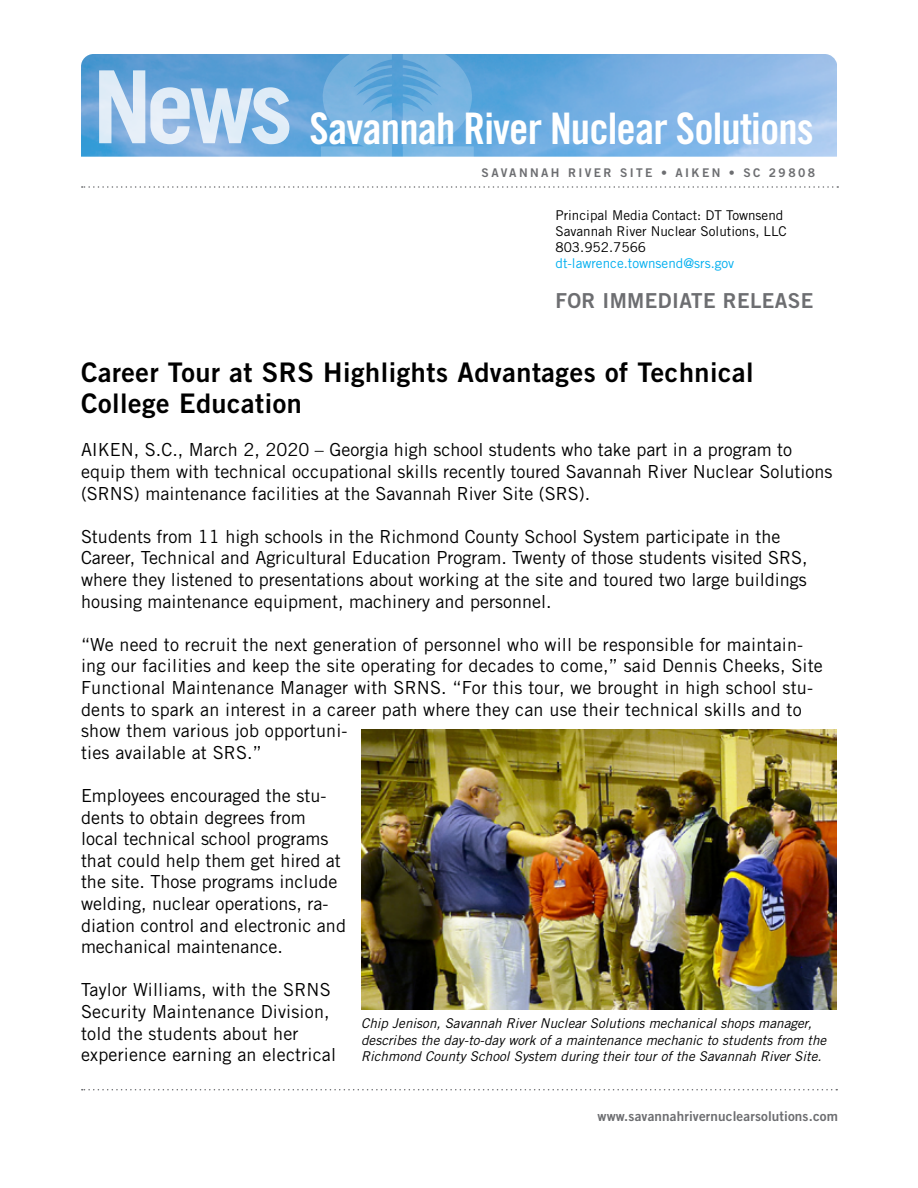
<style>
.page{position:relative;width:918px;height:1188px;background:#fff}
.page>*{position:absolute;margin:0;border:0;box-sizing:border-box;transform-origin:0 0}
.t1{font:43.5px "Trade Gothic LT Std Bd Cn 20";letter-spacing:-.02em;color:#fff}
.t2{font:27px/31.5px "Trade Gothic LT Std Bd 2";letter-spacing:.02em;color:#000}
.t3{font:20.7px "Trade Gothic LT Std Bd 2";letter-spacing:.02em;color:#6d6e71}
.t4{font:18px/21.6px "Trade Gothic LT Std";color:#000}
.t5{font:italic 13.5px/16.2px "Trade Gothic LT Std";color:#000}
.t6{font:13.5px/16.2px "Trade Gothic LT Std";color:#000}
.t7{font:13.5px "Trade Gothic LT Std Bd 2";letter-spacing:.01em;color:#6d6e71}
.t8{font:13.5px "Trade Gothic LT Std";color:#00aeef}
.t9{font:12px "Trade Gothic LT Std Bd 2";letter-spacing:.2em;color:#6d6e71}
</style>
<div class="page">
<img style="left:81px;top:54px;width:756px;height:103px">
<svg style="left:321px;top:54px;width:71px;height:103px;background:#6eaedd"></svg>
<svg style="left:403px;top:54px;width:71px;height:103px;background:#71b0df"></svg>
<svg style="left:99px;top:70px;width:190px;height:74px;background:#a7c9e8"></svg>
<svg style="left:82px;top:1089px;width:755px;height:1px"></svg>
<svg style="left:82px;top:186px;width:756px;height:2px"></svg>
<img style="left:361px;top:729px;width:476px;height:281px">
<h1 class="t1" style="left:310px;top:102px;width:506px">Savannah River Nuclear Solutions</h1>
<p class="t9" style="left:482px;top:165px;width:335px">SAVANNAH RIVER SITE • AIKEN • SC 29808</p>
<p class="t6" style="left:555px;top:207px;width:233px">Principal Media Contact: DT Townsend<br>Savannah River Nuclear Solutions, LLC<br>803.952.7566</p>
<p class="t8" style="left:555px;top:255px;width:180px">dt-lawrence.townsend@srs.gov</p>
<p class="t3" style="left:555px;top:288px;width:260px">FOR IMMEDIATE RELEASE</p>
<h2 class="t2" style="left:81px;top:356px;width:674px">Career Tour at SRS Highlights Advantages of Technical<br>College Education</h2>
<p class="t4" style="left:81px;top:439px;width:753px">AIKEN, S.C., March 2, 2020 – Georgia high school students who take part in a program to equip them with technical occupational skills recently toured Savannah River Nuclear Solutions (SRNS) maintenance facilities at the Savannah River Site (SRS).</p>
<p class="t4" style="left:81px;top:525px;width:728px">Students from 11 high schools in the Richmond County School System participate in the Career, Technical and Agricultural Education Program. Twenty of those students visited SRS, where they listened to presentations about working at the site and toured two large buildings housing maintenance equipment, machinery and personnel.</p>
<p class="t4" style="left:81px;top:633px;width:743px">“We need to recruit the next generation of personnel who will be responsible for maintain&shy;ing our facilities and keep the site operating for decades to come,” said Dennis Cheeks, Site Functional Maintenance Manager with SRNS. “For this tour, we brought in high school stu&shy;dents to spark an interest in a career path where they can use their technical skills and to show them various job opportuni-<br>ties available at SRS.”</p>
<p class="t4" style="left:81px;top:785px;width:267px">Employees encouraged the stu&shy;dents to obtain degrees from local technical school programs that could help them get hired at the site. Those programs include welding, nuclear operations, ra&shy;diation control and electronic and mechanical maintenance.</p>
<p class="t4" style="left:81px;top:979px;width:257px">Taylor Williams, with the SRNS<br>Security Maintenance Division, told the students about her experience earning an electrical</p>
<p class="t5" style="left:361px;top:1016px;width:467px">Chip Jenison, Savannah River Nuclear Solutions mechanical shops manager, describes the day-to-day work of a maintenance mechanic to students from the<br>Richmond County School System during their tour of the Savannah River Site.</p>
<p class="t7" style="left:598px;top:1107px;width:242px">www.savannahrivernuclearsolutions.com</p>
</div>
